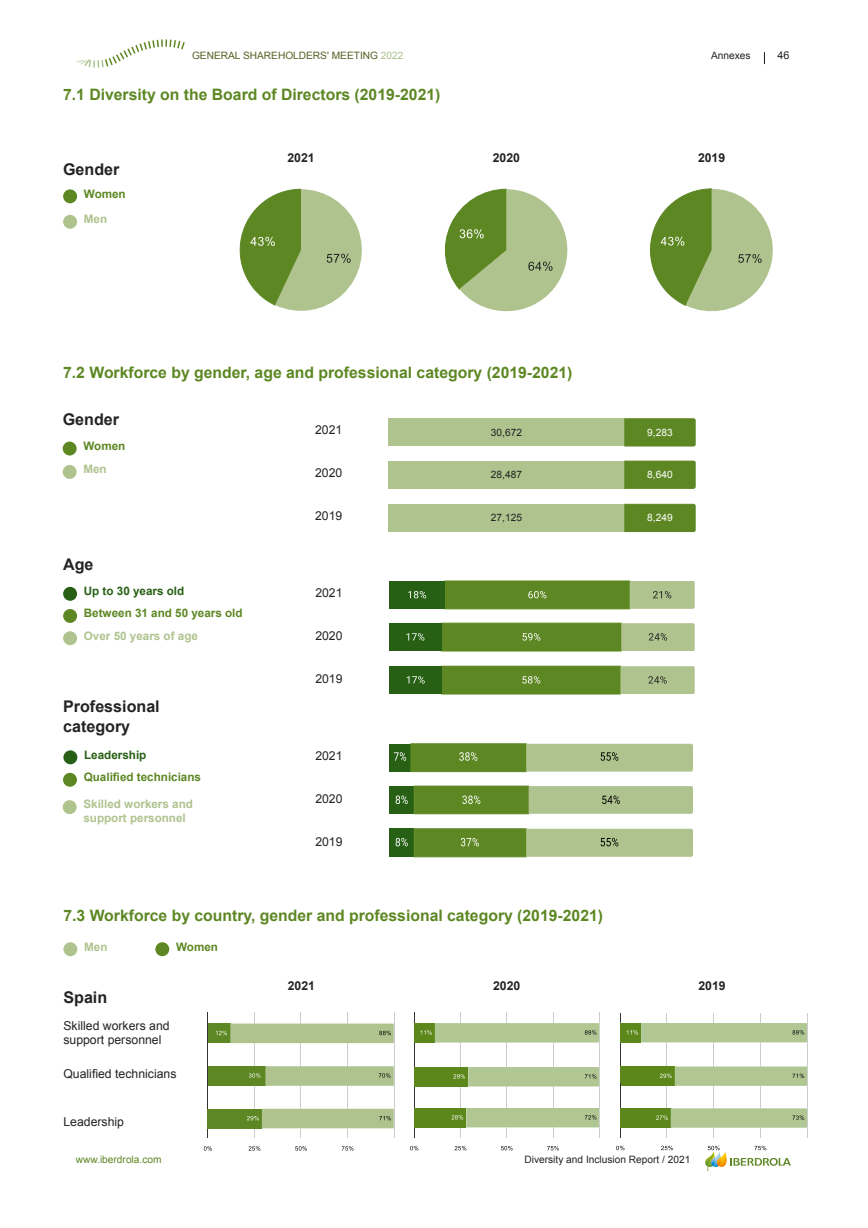
<style>
.page{position:relative;width:868px;height:1228px;background:#fff}
.page>*{position:absolute;margin:0;border:0;box-sizing:border-box;transform-origin:0 0}
.t1{font:700 16.1px/19.3px "Arial";color:#232323}
.t2{font:700 15.75px "Arial";color:#5d8723}
.t3{font:12.25px/14.7px "Arial";color:#232323}
.t4{font:700 12.25px "Arial";color:#232323}
.t5{font:700 11.65px/14px "Arial";color:#afc38e}
.t6{font:700 11.65px "Arial";color:#5d8723}
.t7{font:700 11.65px "Arial";color:#276015}
.t8{font:10.85px "Arial";color:#232323}
.t9{font:10.15px "Arial";color:#232323}
.t10{font:10.15px "Arial";color:#536123}
.t11{font:10.15px "Arial";color:#5d8723}
.t12{font:10.15px "Arial";color:#fff}
.s1{color:#afc38e}
</style>
<div class="page">
<svg style="left:764px;top:52px;width:1px;height:12px"></svg>
<svg style="left:77px;top:39px;width:108px;height:29px"></svg>
<svg style="left:239px;top:189px;width:123px;height:122px"></svg>
<svg style="left:444px;top:189px;width:124px;height:123px"></svg>
<svg style="left:650px;top:188px;width:123px;height:124px"></svg>
<div style="left:63px;top:609px;width:14px;height:14px;background:#5d8723;border-radius:50%"></div>
<div style="left:63px;top:587px;width:14px;height:14px;background:#276015;border-radius:50%"></div>
<div style="left:63px;top:189px;width:14px;height:14px;background:#5d8723;border-radius:50%"></div>
<div style="left:63px;top:442px;width:14px;height:13px;background:#5d8723;border-radius:50%"></div>
<div style="left:63px;top:750px;width:14px;height:14px;background:#276015;border-radius:50%"></div>
<div style="left:63px;top:215px;width:14px;height:14px;background:#afc38e;border-radius:50%"></div>
<div style="left:63px;top:465px;width:14px;height:14px;background:#afc38e;border-radius:50%"></div>
<div style="left:63px;top:773px;width:14px;height:14px;background:#5d8723;border-radius:50%"></div>
<div style="left:63px;top:800px;width:14px;height:14px;background:#afc38e;border-radius:50%"></div>
<div style="left:63px;top:631px;width:14px;height:14px;background:#afc38e;border-radius:50%"></div>
<svg style="left:388px;top:418px;width:308px;height:29px"></svg>
<div style="left:388px;top:461px;width:237px;height:28px;background:#afc38e"></div>
<svg style="left:624px;top:460px;width:72px;height:29px"></svg>
<div style="left:388px;top:504px;width:237px;height:28px;background:#afc38e"></div>
<div style="left:624px;top:504px;width:72px;height:28px;background:#5d8723"></div>
<div style="left:444px;top:581px;width:186px;height:28px;background:#5d8723"></div>
<svg style="left:528px;top:591px;width:18px;height:7px"></svg>
<svg style="left:629px;top:581px;width:65px;height:28px"></svg>
<div style="left:389px;top:581px;width:56px;height:28px;background:#276015"></div>
<svg style="left:408px;top:591px;width:18px;height:7px"></svg>
<div style="left:441px;top:623px;width:180px;height:28px;background:#5d8723"></div>
<svg style="left:522px;top:633px;width:18px;height:7px"></svg>
<svg style="left:621px;top:623px;width:73px;height:28px"></svg>
<div style="left:389px;top:623px;width:52px;height:28px;background:#276015"></div>
<svg style="left:406px;top:633px;width:18px;height:7px"></svg>
<div style="left:441px;top:666px;width:180px;height:28px;background:#5d8723"></div>
<svg style="left:522px;top:676px;width:18px;height:7px"></svg>
<svg style="left:620px;top:666px;width:74px;height:28px"></svg>
<div style="left:389px;top:666px;width:52px;height:28px;background:#276015"></div>
<svg style="left:407px;top:676px;width:17px;height:7px"></svg>
<div style="left:389px;top:744px;width:22px;height:27px;background:#276015"></div>
<div style="left:410px;top:743px;width:116px;height:29px;background:#5d8723;border:1px solid #5d8723"></div>
<svg style="left:394px;top:752px;width:12px;height:9px"></svg>
<svg style="left:459px;top:752px;width:18px;height:9px"></svg>
<div style="left:526px;top:744px;width:167px;height:27px;background:#afc38e"></div>
<div style="left:389px;top:786px;width:25px;height:28px;background:#276015"></div>
<div style="left:414px;top:786px;width:115px;height:28px;background:#5d8723;border:1px solid #5d8723"></div>
<svg style="left:395px;top:795px;width:13px;height:9px"></svg>
<svg style="left:462px;top:795px;width:18px;height:9px"></svg>
<svg style="left:529px;top:786px;width:164px;height:28px"></svg>
<div style="left:389px;top:829px;width:25px;height:28px;background:#276015"></div>
<div style="left:414px;top:828px;width:112px;height:29px;background:#5d8723;border:1px solid #5d8723"></div>
<svg style="left:395px;top:838px;width:13px;height:8px"></svg>
<svg style="left:461px;top:838px;width:18px;height:8px"></svg>
<div style="left:526px;top:829px;width:167px;height:28px;background:#afc38e"></div>
<div style="left:63px;top:942px;width:14px;height:14px;background:#afc38e;border-radius:50%"></div>
<div style="left:155px;top:942px;width:14px;height:14px;background:#5d8723;border-radius:50%"></div>
<hr style="left:207px;top:1013px;width:1px;height:125px;background:#333">
<hr style="left:254px;top:1013px;width:1px;height:125px;background:#ccc">
<hr style="left:300px;top:1013px;width:1px;height:125px;background:#ccc">
<hr style="left:347px;top:1013px;width:1px;height:125px;background:#ccc">
<hr style="left:394px;top:1013px;width:1px;height:125px;background:#ccc">
<svg style="left:208px;top:1023px;width:186px;height:20px"></svg>
<svg style="left:208px;top:1108px;width:186px;height:21px"></svg>
<svg style="left:204px;top:1146px;width:8px;height:5px"></svg>
<svg style="left:248px;top:1146px;width:12px;height:5px"></svg>
<svg style="left:295px;top:1146px;width:12px;height:5px"></svg>
<svg style="left:342px;top:1146px;width:11px;height:5px"></svg>
<svg style="left:208px;top:1066px;width:186px;height:20px"></svg>
<hr style="left:414px;top:1012px;width:1px;height:125px;background:#333">
<hr style="left:460px;top:1012px;width:1px;height:125px;background:#ccc">
<hr style="left:506px;top:1012px;width:1px;height:125px;background:#ccc">
<hr style="left:553px;top:1012px;width:1px;height:125px;background:#ccc">
<hr style="left:599px;top:1012px;width:1px;height:125px;background:#ccc">
<svg style="left:414px;top:1023px;width:185px;height:20px"></svg>
<svg style="left:414px;top:1066px;width:185px;height:21px"></svg>
<svg style="left:414px;top:1107px;width:185px;height:21px"></svg>
<svg style="left:410px;top:1146px;width:8px;height:4px"></svg>
<svg style="left:454px;top:1146px;width:12px;height:4px"></svg>
<svg style="left:501px;top:1146px;width:11px;height:4px"></svg>
<svg style="left:547px;top:1146px;width:12px;height:4px"></svg>
<hr style="left:620px;top:1013px;width:1px;height:125px;background:#333">
<hr style="left:666px;top:1013px;width:1px;height:125px;background:#ccc">
<hr style="left:713px;top:1013px;width:1px;height:125px;background:#ccc">
<hr style="left:760px;top:1013px;width:1px;height:125px;background:#ccc">
<hr style="left:807px;top:1013px;width:1px;height:125px;background:#ccc">
<svg style="left:620px;top:1022px;width:187px;height:21px"></svg>
<svg style="left:620px;top:1066px;width:187px;height:63px"></svg>
<svg style="left:616px;top:1146px;width:8px;height:4px"></svg>
<svg style="left:661px;top:1146px;width:12px;height:4px"></svg>
<svg style="left:705px;top:1146px;width:86px;height:25px"></svg>
<p class="t10" style="left:192px;top:48px;width:213px">GENERAL SHAREHOLDERS' MEETING <span class="s1">2022</span></p>
<p class="t2" style="left:63px;top:84px;width:379px">7.1 Diversity on the Board of Directors (2019-2021)</p>
<p class="t9" style="left:711px;top:48px;width:41px">Annexes</p>
<p class="t8" style="left:777px;top:48px;width:14px">46</p>
<p class="t1" style="left:63px;top:160px;width:58px">Gender</p>
<p class="t6" style="left:84px;top:186px;width:43px">Women</p>
<p class="t5" style="left:84px;top:212px;width:25px">Men</p>
<p class="t4" style="left:287px;top:150px;width:29px">2021</p>
<p class="t4" style="left:493px;top:150px;width:29px">2020</p>
<p class="t4" style="left:698px;top:150px;width:29px">2019</p>
<p class="t2" style="left:63px;top:362px;width:511px">7.2 Workforce by gender, age and professional category (2019-2021)</p>
<p class="t1" style="left:63px;top:410px;width:58px">Gender</p>
<p class="t6" style="left:83px;top:438px;width:43px">Women</p>
<p class="t5" style="left:83px;top:462px;width:25px">Men</p>
<p class="t1" style="left:63px;top:555px;width:32px">Age</p>
<p class="t7" style="left:84px;top:583px;width:102px">Up to 30 years old</p>
<p class="t6" style="left:84px;top:605px;width:160px">Between 31 and 50 years old</p>
<p class="t5" style="left:84px;top:629px;width:116px">Over 50 years of age</p>
<p class="t1" style="left:63px;top:697px;width:98px">Professional category</p>
<p class="t7" style="left:84px;top:747px;width:64px">Leadership</p>
<p class="t6" style="left:84px;top:769px;width:119px">Qualified technicians</p>
<p class="t5" style="left:83px;top:798px;width:111px">Skilled workers and support personnel</p>
<p class="t3" style="left:315px;top:423px;width:29px">2021</p>
<p class="t3" style="left:315px;top:466px;width:29px">2020</p>
<p class="t3" style="left:315px;top:509px;width:29px">2019</p>
<p class="t3" style="left:315px;top:585px;width:29px">2021</p>
<p class="t3" style="left:315px;top:628px;width:29px">2020</p>
<p class="t3" style="left:315px;top:672px;width:29px">2019</p>
<p class="t3" style="left:315px;top:748px;width:29px">2021</p>
<p class="t3" style="left:315px;top:791px;width:29px">2020</p>
<p class="t3" style="left:315px;top:834px;width:29px">2019</p>
<p class="t9" style="left:491px;top:426px;width:33px">30,672</p>
<p class="t12" style="left:647px;top:426px;width:27px">9,283</p>
<p class="t9" style="left:491px;top:468px;width:33px">28,487</p>
<p class="t12" style="left:647px;top:468px;width:27px">8,640</p>
<p class="t9" style="left:491px;top:511px;width:33px">27,125</p>
<p class="t12" style="left:647px;top:511px;width:27px">8,249</p>
<p class="t2" style="left:63px;top:905px;width:541px">7.3 Workforce by country, gender and professional category (2019-2021)</p>
<p class="t5" style="left:84px;top:940px;width:25px">Men</p>
<p class="t6" style="left:176px;top:939px;width:43px">Women</p>
<p class="t1" style="left:63px;top:988px;width:45px">Spain</p>
<p class="t3" style="left:63px;top:1018px;width:108px">Skilled workers and support personnel</p>
<p class="t3" style="left:63px;top:1067px;width:115px">Qualified technicians</p>
<p class="t3" style="left:63px;top:1114px;width:62px">Leadership</p>
<p class="t4" style="left:288px;top:977px;width:29px">2021</p>
<p class="t4" style="left:493px;top:977px;width:29px">2020</p>
<p class="t4" style="left:698px;top:977px;width:29px">2019</p>
<p class="t11" style="left:76px;top:1152px;width:87px">www.iberdrola.com</p>
<p class="t9" style="left:524px;top:1152px;width:167px">Diversity and Inclusion Report / 2021</p>
</div>
